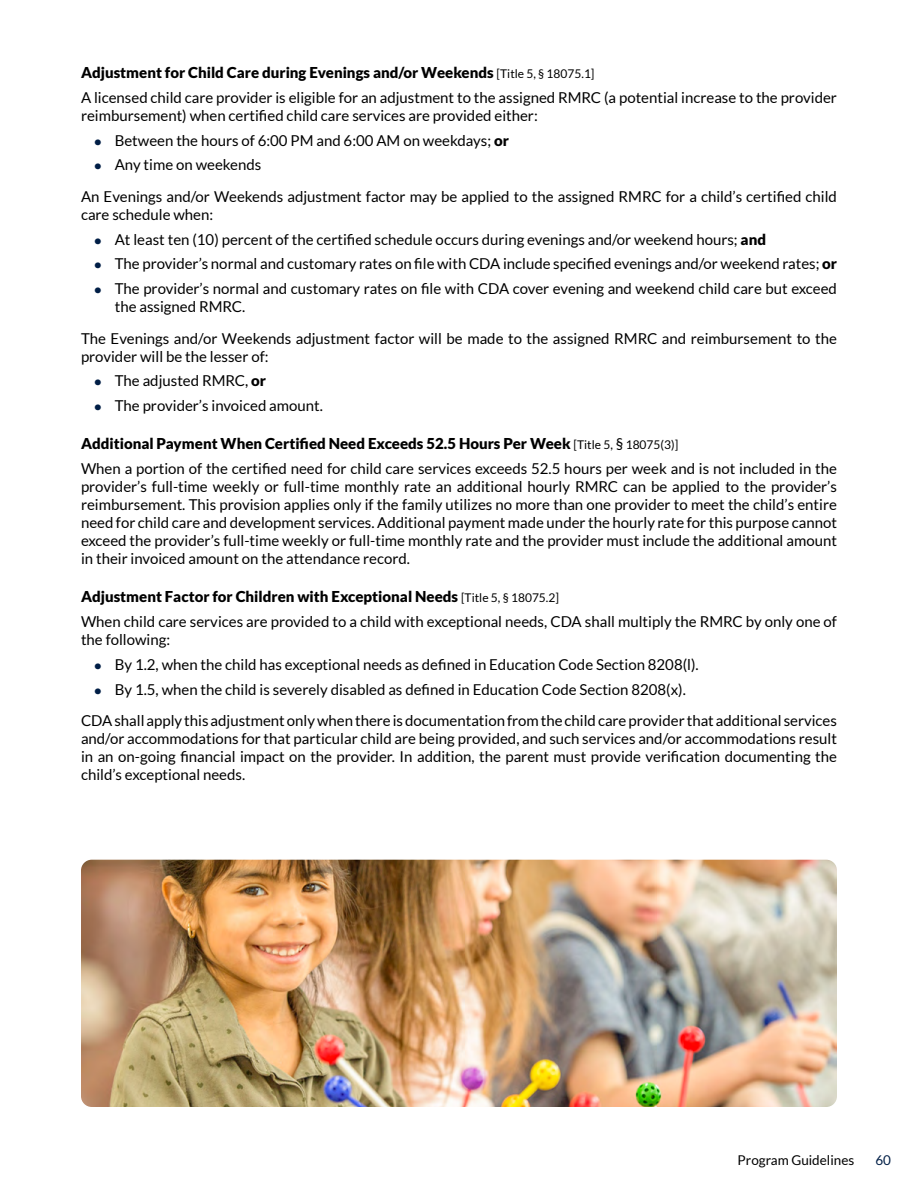
<style>
.page{position:relative;width:918px;height:1188px;background:#fff}
.page>*{position:absolute;margin:0;border:0;box-sizing:border-box;transform-origin:0 0}
.t1{font:15px/18px "Lato";color:#000}
.t2{font:13.5px "Lato";color:#000}
.t3{font:13.5px "Lato";color:#001e46}
.s1{font-weight:900}
.s2{font-size:12px}
.s3{font-weight:900;font-size:12px;color:#001e46}
</style>
<div class="page">
<img style="left:81px;top:860px;width:756px;height:247px">
<p class="t1" style="left:81px;top:60px;width:757px;line-height:24.8px"><span class="s1">Adjustment for Child Care during Evenings and/or Weekends</span> <span class="s2">[Title 5, § 18075.1]<br></span>A licensed child care provider is eligible for an adjustment to the assigned RMRC (a potential increase to the provider</p>
<p class="t1" style="left:81px;top:106px;width:458px">reimbursement) when certified child care services are provided either:</p>
<p class="t1" style="left:94px;top:131px;width:416px"><span class="s3">•</span> Between the hours of 6:00 PM and 6:00 AM on weekdays; <span class="s1">or</span></p>
<p class="t1" style="left:81px;top:149px;width:758px;line-height:31.5px;text-indent:14px"><span class="s3">•</span> Any time on weekends<br>An Evenings and/or Weekends adjustment factor may be applied to the assigned RMRC for a child’s certified child</p>
<p class="t1" style="left:81px;top:205px;width:134px">care schedule when:</p>
<p class="t1" style="left:94px;top:230px;width:673px"><span class="s3">•</span> At least ten (10) percent of the certified schedule occurs during evenings and/or weekend hours; <span class="s1">and</span></p>
<p class="t1" style="left:94px;top:255px;width:744px"><span class="s3">•</span> The provider’s normal and customary rates on file with CDA include specified evenings and/or weekend rates; <span class="s1">or</span></p>
<p class="t1" style="left:115px;top:280px;width:724px;text-indent:-20px"><span class="s3">•</span> The provider’s normal and customary rates on file with CDA cover evening and weekend child care but exceed the assigned RMRC.</p>
<p class="t1" style="left:81px;top:329px;width:757px">The Evenings and/or Weekends adjustment factor will be made to the assigned RMRC and reimbursement to the provider will be the lesser of:</p>
<p class="t1" style="left:94px;top:372px;width:173px"><span class="s3">•</span> The adjusted RMRC, <span class="s1">or</span></p>
<p class="t1" style="left:94px;top:397px;width:230px"><span class="s3">•</span> The provider’s invoiced amount.</p>
<p class="t1" style="left:81px;top:431px;width:758px;line-height:24.8px"><span class="s1">Additional Payment When Certified Need Exceeds 52.5 Hours Per Week</span> <span class="s2">[Title 5,</span> § <span class="s2">18075(3)]<br></span>When a portion of the certified need for child care services exceeds 52.5 hours per week and is not included in the</p>
<p class="t1" style="left:81px;top:478px;width:758px;text-align:justify">provider’s full-time weekly or full-time monthly rate an additional hourly RMRC can be applied to the provider’s reimbursement. This provision applies only if the family utilizes no more than one provider to meet the child’s entire need for child care and development services. Additional payment made under the hourly rate for this purpose cannot exceed the provider’s full-time weekly or full-time monthly rate and the provider must include the additional amount in their invoiced amount on the attendance record.</p>
<p class="t1" style="left:81px;top:584px;width:758px;line-height:24.8px"><span class="s1">Adjustment Factor for Children with Exceptional Needs</span> <span class="s2">[Title 5, § 18075.2]<br></span>When child care services are provided to a child with exceptional needs, CDA shall multiply the RMRC by only one of</p>
<p class="t1" style="left:81px;top:631px;width:91px">the following:</p>
<p class="t1" style="left:94px;top:655px;width:606px"><span class="s3">•</span> By 1.2, when the child has exceptional needs as defined in Education Code Section 8208(l).</p>
<p class="t1" style="left:81px;top:673px;width:758px;line-height:31.5px;text-indent:14px"><span class="s3">•</span> By 1.5, when the child is severely disabled as defined in Education Code Section 8208(x).<br>CDA shall apply this adjustment only when there is documentation from the child care provider that additional services</p>
<p class="t1" style="left:81px;top:730px;width:757px;text-align:justify">and/or accommodations for that particular child are being provided, and such services and/or accommodations result in an on-going financial impact on the provider. In addition, the parent must provide verification documenting the child’s exceptional needs.</p>
<p class="t2" style="left:738px;top:1153px;width:118px">Program Guidelines</p>
<p class="t3" style="left:875px;top:1153px;width:17px">60</p>
</div>
